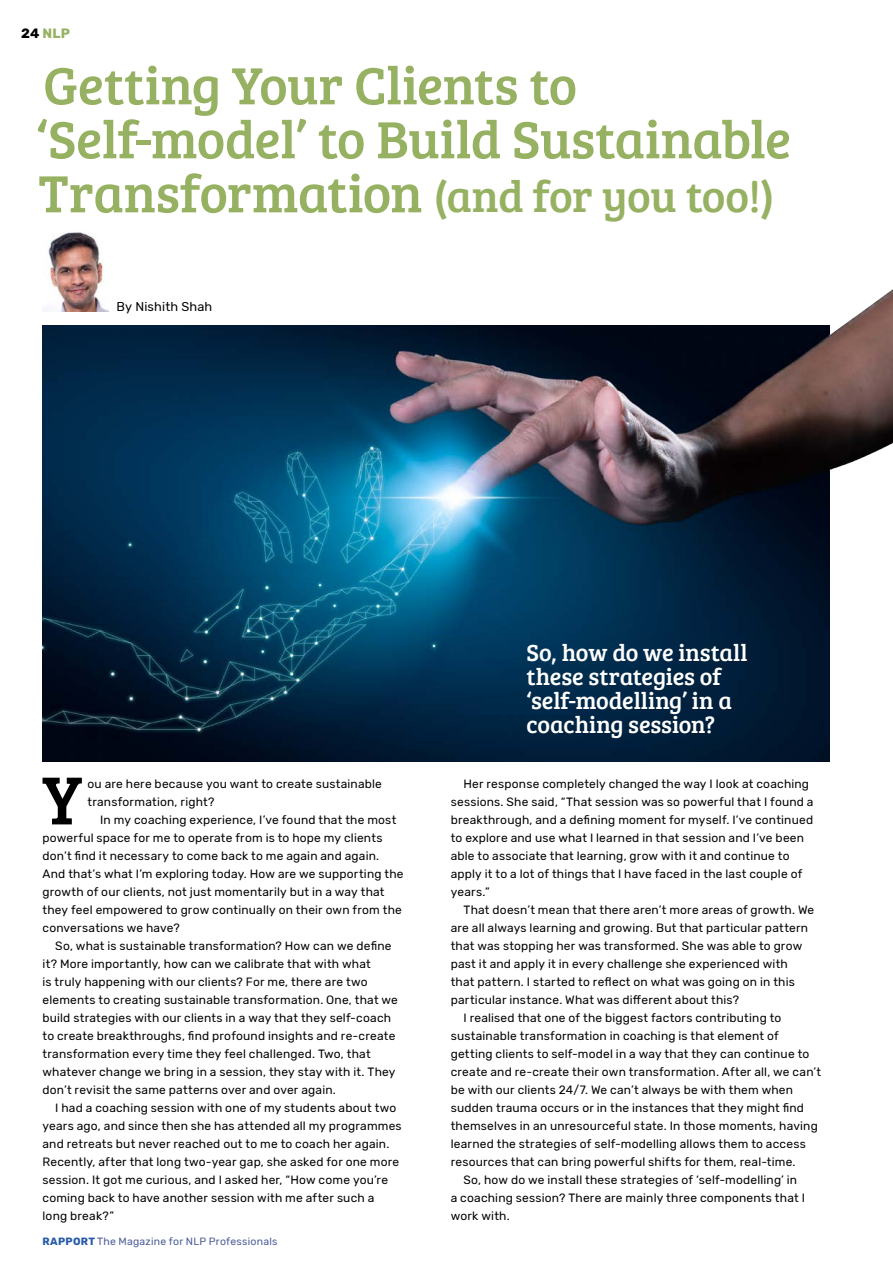
<style>
.page{position:relative;width:893px;height:1263px;background:#fff}
.page>*{position:absolute;margin:0;border:0;box-sizing:border-box;transform-origin:0 0}
.t1{font:70.2px "Bree Serif";color:#000}
.t2{font:54px/54px "Bree Serif";letter-spacing:-.01em;color:#96b161}
.t3{font:45px "Bree Serif";letter-spacing:-.015em;color:#96b161}
.t4{font:24px/24px "Bree Serif";letter-spacing:-.005em;color:#fff}
.t5{font:700 13.5px "Rubik";color:#96b161}
.t6{font:12.75px "Rubik";letter-spacing:.015em;color:#000}
.t7{font:12px/18px "Rubik";letter-spacing:.015em;color:#000}
.t8{font:10.5px "Rubik";letter-spacing:.02em;color:#4a5b96}
.s1{color:#000}
.s2{font-size:54px}
.s3{font-weight:700;color:#295ca7}
</style>
<div class="page">
<img style="left:43px;top:232px;width:65px;height:79px">
<img style="left:43px;top:326px;width:786px;height:435px">
<img style="left:829px;top:289px;width:64px;height:269px">
<p class="t5" style="left:21px;top:26px;width:31px"><span class="s1">24</span>NLP</p>
<h2 class="t2" style="left:36px;top:56px;width:756px">Getting Your Clients to ‘Self-model’ to Build Sustainable</h2>
<h3 class="t3" style="left:39px;top:164px;width:737px"><span class="s2">Transformation</span> (and for you too!)</h3>
<p class="t6" style="left:117px;top:300px;width:97px">By Nishith Shah</p>
<h1 class="t1" style="left:42px;top:749px;width:42px">Y</h1>
<p class="t7" style="left:87px;top:775px;width:296px">ou are here because you want to create sustainable transformation, right?</p>
<p class="t7" style="left:43px;top:811px;width:363px;text-indent:58px">In my coaching experience, I’ve found that the most powerful space for me to operate from is to hope my clients don’t find it necessary to come back to me again and again.<br>And that’s what I’m exploring today. How are we supporting the growth of our clients, not just momentarily but in a way that they feel empowered to grow continually on their own from the conversations we have?</p>
<p class="t7" style="left:43px;top:937px;width:357px;text-indent:13px">So, what is sustainable transformation? How can we define it? More importantly, how can we calibrate that with what<br>is truly happening with our clients? For me, there are two elements to creating sustainable transformation. One, that we build strategies with our clients in a way that they self-coach to create breakthroughs, find profound insights and re-create transformation every time they feel challenged. Two, that whatever change we bring in a session, they stay with it. They don’t revisit the same patterns over and over again.</p>
<p class="t7" style="left:43px;top:1099px;width:361px;text-indent:13px">I had a coaching session with one of my students about two years ago, and since then she has attended all my programmes and retreats but never reached out to me to coach her again.<br>Recently, after that long two-year gap, she asked for one more session. It got me curious, and I asked her, “How come you’re coming back to have another session with me after such a long break?”</p>
<p class="t8" style="left:43px;top:1235px;width:236px"><span class="s3">RAPPORT</span> The Magazine for NLP Professionals</p>
<h3 class="t4" style="left:526px;top:640px;width:223px">So, how do we install these strategies of ‘self-modelling’ in a coaching session?</h3>
<p class="t7" style="left:451px;top:775px;width:364px;text-indent:13px">Her response completely changed the way I look at coaching sessions. She said, “That session was so powerful that I found a breakthrough, and a defining moment for myself. I’ve continued to explore and use what I learned in that session and I’ve been able to associate that learning, grow with it and continue to apply it to a lot of things that I have faced in the last couple of years.”</p>
<p class="t7" style="left:463px;top:901px;width:352px">That doesn’t mean that there aren’t more areas of growth. We</p>
<p class="t7" style="left:451px;top:919px;width:359px">are all always learning and growing. But that particular pattern</p>
<p class="t7" style="left:451px;top:937px;width:353px">that was stopping her was transformed. She was able to grow</p>
<p class="t7" style="left:451px;top:955px;width:339px">past it and apply it in every challenge she experienced with</p>
<p class="t7" style="left:451px;top:973px;width:346px">that pattern. I started to reflect on what was going on in this</p>
<p class="t7" style="left:451px;top:991px;width:290px">particular instance. What was different about this?</p>
<p class="t7" style="left:463px;top:1009px;width:319px">I realised that one of the biggest factors contributing to</p>
<p class="t7" style="left:451px;top:1027px;width:329px">sustainable transformation in coaching is that element of</p>
<p class="t7" style="left:451px;top:1045px;width:360px">getting clients to self-model in a way that they can continue to</p>
<p class="t7" style="left:451px;top:1063px;width:372px">create and re-create their own transformation. After all, we can’t</p>
<p class="t7" style="left:451px;top:1081px;width:344px">be with our clients 24/7. We can’t always be with them when</p>
<p class="t7" style="left:451px;top:1099px;width:355px">sudden trauma occurs or in the instances that they might find</p>
<p class="t7" style="left:451px;top:1117px;width:369px">themselves in an unresourceful state. In those moments, having</p>
<p class="t7" style="left:451px;top:1135px;width:357px">learned the strategies of self-modelling allows them to access</p>
<p class="t7" style="left:451px;top:1153px;width:346px">resources that can bring powerful shifts for them, real-time.</p>
<p class="t7" style="left:463px;top:1171px;width:335px">So, how do we install these strategies of ‘self-modelling’ in</p>
<p class="t7" style="left:451px;top:1189px;width:356px">a coaching session? There are mainly three components that I</p>
<p class="t7" style="left:451px;top:1207px;width:61px">work with.</p>
</div>
